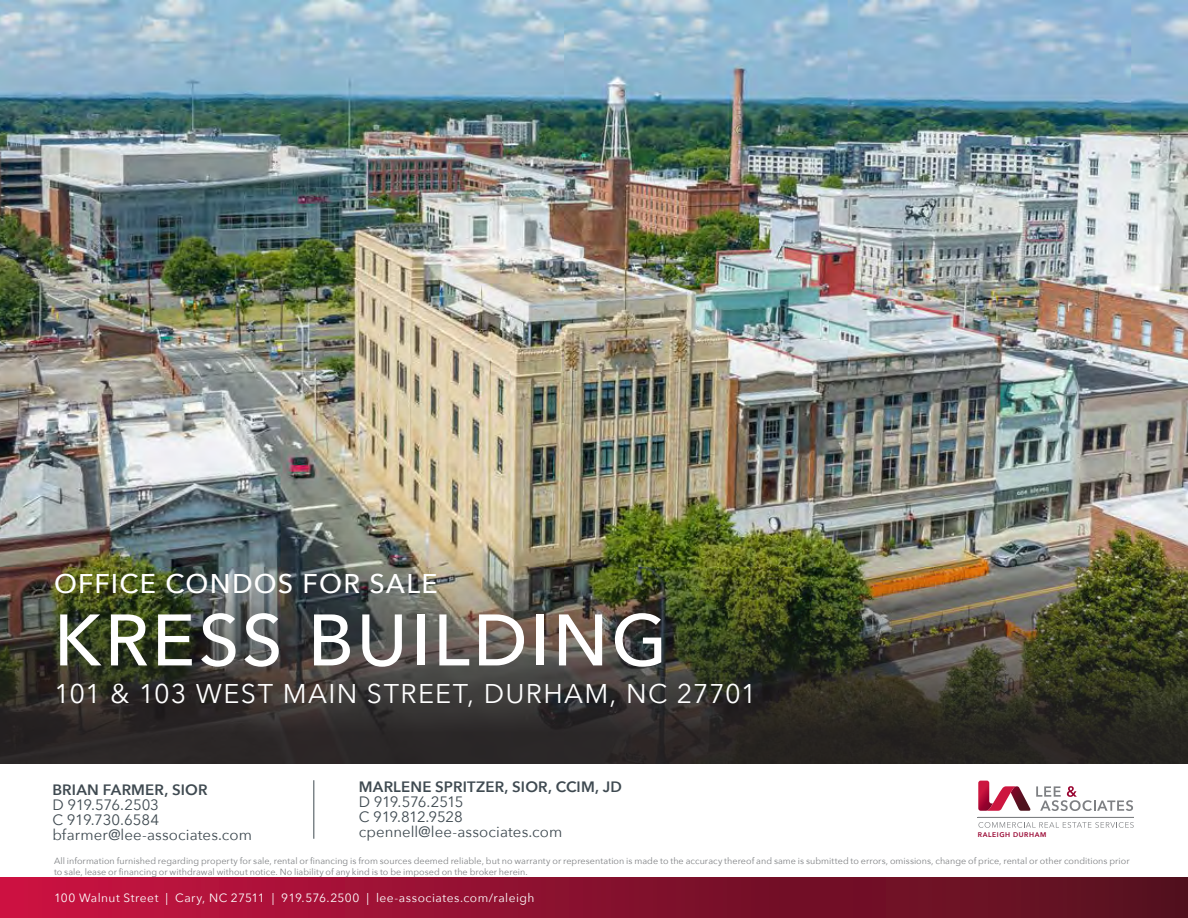
<style>
.page{position:relative;width:1188px;height:918px;background:#fff}
.page>*{position:absolute;margin:0;border:0;box-sizing:border-box;transform-origin:0 0}
.t1{font:500 72px "Avenir Next";letter-spacing:.04em;color:#fff}
.t2{font:27px "Avenir Next";letter-spacing:.05em;color:#fff}
.t3{font:500 27px "Avenir Next";letter-spacing:.045em;color:#fff}
.t4{font:15px/15px "Avenir Next";letter-spacing:.005em;color:#3f4a51}
.t5{font:600 15px "Avenir Next";letter-spacing:.015em;color:#3f4a51}
.t6{font:15px "Avenir Next";letter-spacing:-.06em;color:#3f4a51}
.t7{font:12px "Avenir Next";letter-spacing:.035em;color:#fff}
.t8{font:9px/10.8px "Avenir Next";letter-spacing:.005em;color:#7e8083}
.t9{font:600 6.75px "Avenir Next";letter-spacing:.085em;color:#97002e}
</style>
<div class="page">
<img style="left:0;top:0;width:1188px;height:533px">
<svg style="left:978px;top:781px;width:155px;height:30px"></svg>
<svg style="left:979px;top:822px;width:155px;height:6px"></svg>
<hr style="left:978px;top:817px;width:156px;height:1px;background:#7e8083">
<div style="left:0;top:878px;width:1188px;height:40px;background:linear-gradient(to right,#c71241,#51101d)"></div>
<img style="left:0;top:533px;width:1188px;height:231px">
<hr style="left:313px;top:780px;width:1px;height:59px;background:#3f4a51">
<p class="t3" style="left:54px;top:568px;width:385px">OFFICE CONDOS FOR SALE</p>
<p class="t1" style="left:54px;top:597px;width:615px">KRESS BUILDING</p>
<p class="t2" style="left:54px;top:677px;width:704px">101 &amp; 103 WEST MAIN STREET, DURHAM, NC 27701</p>
<p class="t5" style="left:52px;top:780px;width:157px">BRIAN FARMER, SIOR</p>
<p class="t4" style="left:52px;top:797px;width:201px">D 919.576.2503<br>C 919.730.6584 bfarmer@lee-associates.com</p>
<p class="t5" style="left:359px;top:778px;width:265px">MARLENE SPRITZER, SIOR, CCIM, JD</p>
<p class="t6" style="left:359px;top:793px;width:106px">D 919.576.2515</p>
<p class="t4" style="left:359px;top:810px;width:205px">C 919.812.9528 cpennell@lee-associates.com</p>
<p class="t9" style="left:978px;top:831px;width:70px">RALEIGH DURHAM</p>
<p class="t8" style="left:54px;top:855px;width:1077px">All information furnished regarding property for sale, rental or financing is from sources deemed reliable, but no warranty or representation is made to the accuracy thereof and same is submitted to errors, omissions, change of price, rental or other conditions prior to sale, lease or financing or withdrawal without notice. No liability of any kind is to be imposed on the broker herein.</p>
<p class="t7" style="left:54px;top:891px;width:482px">100 Walnut Street | Cary, NC 27511 | 919.576.2500 | lee-associates.com/raleigh</p>
</div>
